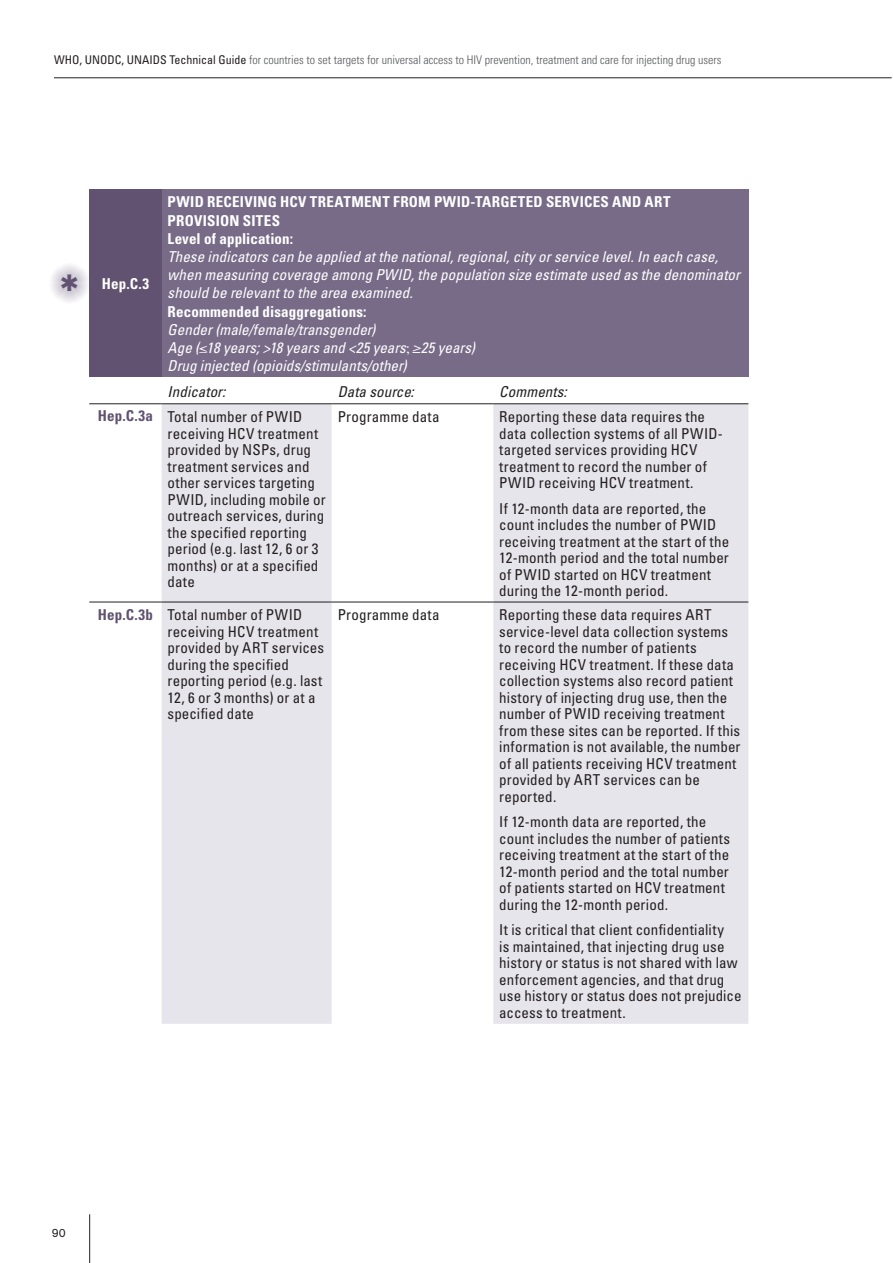
<style>
.page{position:relative;width:893px;height:1263px;background:#fff}
.page>*{position:absolute;margin:0;border:0;box-sizing:border-box;transform-origin:0 0}
.t1{font:condensed 15px/16.5px "Univers";letter-spacing:.005em;color:#231f20}
.t2{font:italic condensed 15px/18px "Univers";letter-spacing:.005em;color:#fff}
.t3{font:700 condensed 15px/18.8px "Univers";letter-spacing:.015em;color:#fff}
.t4{font:italic condensed 15px "Univers";letter-spacing:.005em;color:#231f20}
.t5{font:300 condensed 12px "Univers";color:#57585a}
.t6{font:12px "Akzidenz Grotesk BQ";color:#231f20}
.s1{font-weight:400;color:#231f20}
.s2{font-family:"Times";font-style:normal;font-stretch:normal}
.s3{font-family:"Times";font-stretch:normal}
.s4{font-weight:700;color:#605270}
</style>
<div class="page">
<div style="left:89px;top:189px;width:73px;height:188px;background:#605270"></div>
<div style="left:162px;top:189px;width:586px;height:188px;background:#786b88"></div>
<svg style="left:162px;top:404px;width:586px;height:620px;fill:#e7e5ec"></svg>
<hr style="left:89px;top:403px;width:73px;height:1px;background:#231f20">
<hr style="left:162px;top:403px;width:170px;height:1px;background:#231f20">
<hr style="left:332px;top:403px;width:161px;height:1px;background:#231f20">
<hr style="left:493px;top:403px;width:255px;height:1px;background:#231f20">
<hr style="left:89px;top:602px;width:73px;height:1px;background:#231f20">
<hr style="left:162px;top:602px;width:170px;height:1px;background:#231f20">
<hr style="left:332px;top:602px;width:161px;height:1px;background:#231f20">
<hr style="left:493px;top:602px;width:255px;height:1px;background:#231f20">
<div style="left:49px;top:262px;width:41px;height:42px;background:#786b88;opacity:.75"></div>
<hr style="left:54px;top:78px;width:838px;height:1px;background:#231f20">
<hr style="left:89px;top:1214px;width:1px;height:49px;background:#231f20">
<svg style="left:61px;top:274px;width:17px;height:17px"></svg>
<p class="t5" style="left:54px;top:52px;width:669px"><span class="s1">WHO, UNODC, UNAIDS Technical Guide</span> for countries to set targets for universal access to HIV prevention, treatment and care for injecting drug users</p>
<p class="t3" style="left:168px;top:192px;width:504px">PWID RECEIVING HCV TREATMENT FROM PWID-TARGETED SERVICES AND ART<br>PROVISION SITES<br>LEVEL OF APPLICATION:</p>
<p class="t2" style="left:168px;top:248px;width:574px">These indicators can be applied at the national, regional, city or service level. In each case, when measuring coverage among PWID, the population size estimate used as the denominator should be relevant to the area examined.</p>
<p class="t3" style="left:168px;top:302px;width:201px">RECOMMENDED DISAGGREGATIONS:</p>
<p class="t2" style="left:168px;top:320px;width:309px">Gender (male/female/transgender)<br>Age (<span class="s2">≤</span>18 years; &gt;18 years and &lt;25 years<span class="s2">;</span> <span class="s3">≥</span>25 years)<br>Drug injected (opioids/stimulants/other)</p>
<p class="t4" style="left:168px;top:382px;width:59px">Indicator:</p>
<p class="t4" style="left:338px;top:382px;width:78px">Data source:</p>
<p class="t4" style="left:499px;top:382px;width:69px">Comments:</p>
<p class="t1" style="left:168px;top:408px;width:152px;text-indent:-70px"><span class="s4">HEP.C.3A</span> Total number of PWID receiving HCV treatment provided by NSP</p>
<p class="t3" style="left:102px;top:274px;width:49px">HEP.C.3</p>
<p class="t1" style="left:338px;top:408px;width:103px">Programme data</p>
<p class="t1" style="left:499px;top:408px;width:225px">Reporting these data requires the data collection systems of all PWID&shy;targeted services providing HCV treatment to record the number of PWID receiving HCV treatment.</p>
<p class="t1" style="left:499px;top:499px;width:232px">If 12-month data are reported, the count includes the number of PWID receiving treatment at the start of the 12-month period and the total number of PWID started on HCV treatment during the 12-month period.</p>
<p class="t1" style="left:168px;top:441px;width:160px;text-indent:102px">s, drug treatment services and other services targeting<br>PWID, including mobile or outreach services, during the specified reporting period (e.g. last 12, 6 or 3 months) or at a specified date</p>
<p class="t1" style="left:168px;top:606px;width:152px;text-indent:-70px"><span class="s4">HEP.C.3B</span> Total number of PWID receiving HCV treatment provided by ART</p>
<p class="t1" style="left:168px;top:639px;width:158px;text-indent:104px">services during the specified reporting period (e.g. last<br>12, 6 or 3 months) or at a specified date</p>
<p class="t1" style="left:338px;top:606px;width:103px">Programme data</p>
<p class="t1" style="left:499px;top:606px;width:243px">Reporting these data requires ART service-level data collection systems to record the number of patients receiving HCV treatment. If these data collection systems also record patient history of injecting drug use, then the number of PWID receiving treatment from these sites can be reported. If this information is not available, the number of all patients receiving HCV treatment provided by ART</p>
<p class="t1" style="left:604px;top:771px;width:98px">services can be</p>
<p class="t1" style="left:499px;top:783px;width:209px;line-height:25.5px">reported.<br>If 12-month data are reported, the</p>
<p class="t1" style="left:499px;top:830px;width:232px">count includes the number of patients receiving treatment at the start of the 12-month period and the total number of patients started on HCV treatment during the 12-month period.</p>
<p class="t1" style="left:499px;top:921px;width:244px">It is critical that client confidentiality<br>is maintained, that injecting drug use history or status is not shared with law enforcement agencies, and that drug use history or status does not prejudice access to treatment.</p>
<p class="t6" style="left:52px;top:1225px;width:15px">90</p>
</div>
